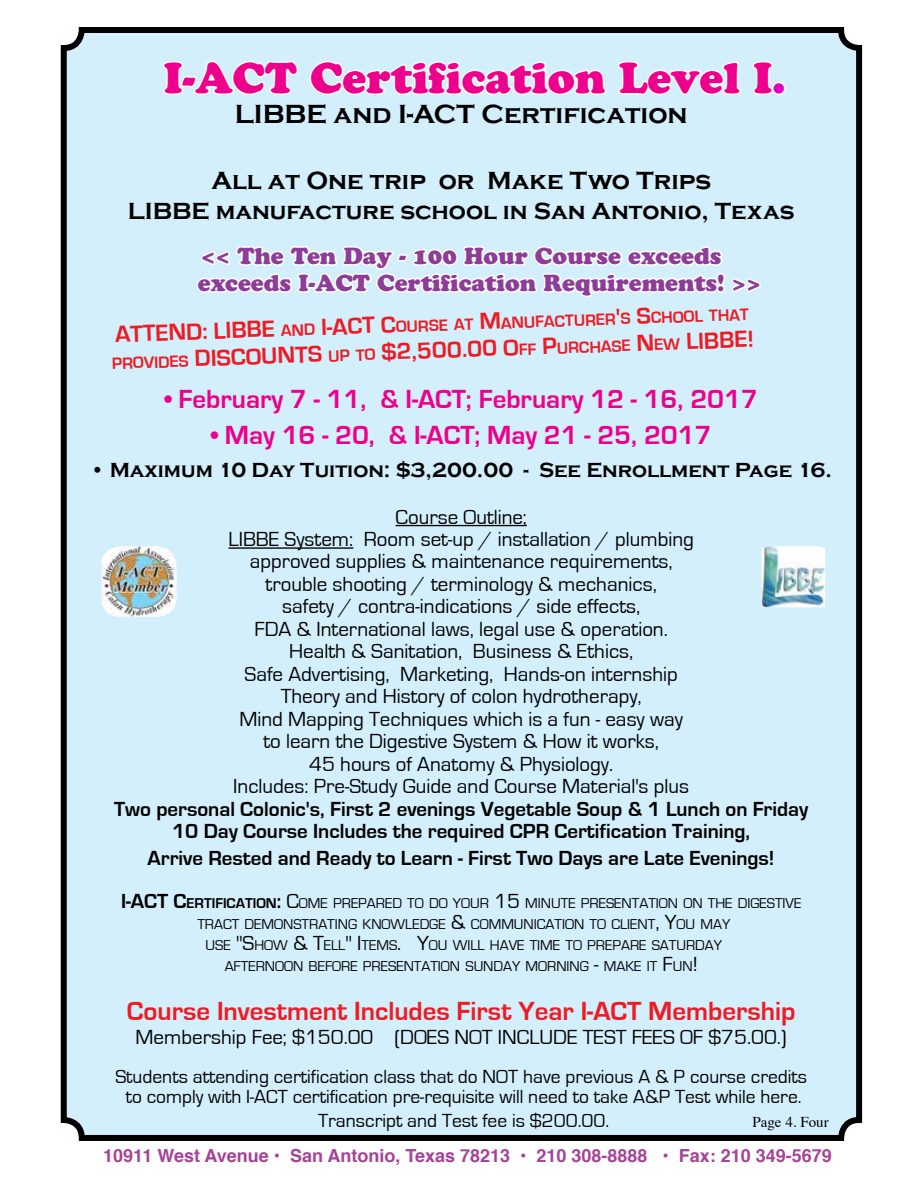
<style>
.page{position:relative;width:918px;height:1188px;background:#fff}
.page>*{position:absolute;margin:0;border:0;box-sizing:border-box;transform-origin:0 0}
.t1{font:42.9px "Cooper Black Std";color:#ec008c}
.t2{font:700 27px "Eurostile";color:#ec008c}
.t3{font:700 27px "Eurostile";color:#ed1c24}
.t4{font:700 27px "Copperplate Gothic";color:#000}
.t5{font:700 25.5px "Copperplate Gothic";color:#000}
.t6{font:700 24px "Copperplate Gothic";color:#000}
.t7{font:700 24px "Eurostile";color:#ed1c24}
.t8{font:23.1px/27px "Cooper Black Std";color:#8d3d97}
.t9{font:21px/22.5px "Eurostile";color:#000;text-align:center}
.t10{font:700 21px/22.5px "Eurostile";color:#000;text-align:center}
.t11{font:700 21px "Copperplate Gothic";color:#000}
.t12{font:19.5px/19.5px "Eurostile";color:#000;text-align:center}
.t13{font:700 18px "Helvetica";color:#a54399}
.t14{font:700 16.8px/27px "Eurostile";color:#ed1c24}
.t15{font:15px "Times";color:#000}
.t16{font:14.7px/21px "Eurostile";color:#000;text-align:center}
.s1{color:#dd00ba}
.s2{font-size:24px}
.s3{font-size:16.8px}
.s4{font-weight:700;font-size:21px}
.s5{font-weight:700}
.s6{font-size:21px}
</style>
<div class="page">
<div style="left:64px;top:30px;width:795px;height:1108px;background:#d4effc;border-radius:18px"></div>
<hr style="left:396px;top:525px;width:131px;height:1px;background:#000">
<hr style="left:229px;top:547px;width:124px;height:2px;background:#000">
<div style="left:772px;top:82px;width:14px;height:13px;border:3px solid #fff;border-radius:50%"></div>
<svg style="left:163px;top:60px;width:612px;height:237px"></svg>
<div style="left:61px;top:27px;width:801px;height:1114px;border:6px solid #000;border-radius:18px"></div>
<img style="left:102px;top:546px;width:75px;height:71px">
<img style="left:762px;top:546px;width:63px;height:61px">
<h1 class="t1" style="left:164px;top:52px;width:623px">I-ACT Certification Level I<span class="s1">.</span></h1>
<p class="t4" style="left:235px;top:99px;width:454px">LIBBE and I-ACT Certification</p>
<p class="t5" style="left:211px;top:166px;width:501px">All at One trip or Make Two Trips</p>
<p class="t6" style="left:128px;top:198px;width:668px">LIBBE manufacture school in San Antonio, Texas</p>
<p class="t8" style="left:198px;top:242px;width:565px">&lt;&lt; The Ten Day - 100 Hour Course exceeds exceeds I-ACT Certification Requirements! &gt;&gt;</p>
<p class="t14" style="left:111px;top:324px;width:639px;rotate:-2deg"><span class="s2">ATTEND : LIBBE</span> AND <span class="s2">I-AC T C</span>OURSE AT <span class="s2">M</span>ANUFACTURER<span class="s2">'</span>S <span class="s2">S</span>CHOOL THAT<br>PROVI DES <span class="s2">DISCOUN</span></p>
<p class="t7" style="left:295px;top:342px;width:461px;rotate:-2deg">TS <span class="s3">UP TO</span> $2,500.00 O<span class="s3">FF</span> P<span class="s3">URCHASE</span> N<span class="s3">EW</span> LIBBE!</p>
<p class="t2" style="left:164px;top:384px;width:595px">• February 7 - 11, &amp; I-ACT; February 12 - 16, 2017</p>
<p class="t2" style="left:211px;top:420px;width:503px">• May 16 - 20, &amp; I-ACT; May 21 - 25, 2017</p>
<p class="t11" style="left:90px;top:458px;width:743px">• Maximum 10 Day Tuition: $3,200.00 - See Enrollment Page 16.</p>
<p class="t9" style="left:229px;top:506px;width:467px">Course Outline;<br>LIBBE System: Room set-up / installation / plumbing approved supplies &amp; maintenance requirements, trouble shooting / terminology &amp; mechanics,<br>safety / contra-indications / side effects,<br>FDA &amp; International laws, legal use &amp; operation.<br>Health &amp; Sanitation, Business &amp; Ethics,<br>Safe Advertising, Marketing, Hands-on internship Theory and History of colon hydrotherapy,<br>Mind Mapping Techniques which is a fun - easy way to learn the Digestive System &amp; How it works,<br>45 hours of Anatomy &amp; Physiology.<br>Includes: Pre-Study Guide and Course Material's plus</p>
<p class="t10" style="left:114px;top:798px;width:696px">Two personal Colonic's, First 2 evenings Vegetable Soup &amp; 1 Lunch on Friday<br>10 Day Course Includes the required CPR Certification Training,</p>
<p class="t10" style="left:148px;top:848px;width:629px">Arrive Rested and Ready to Learn - First Two Days are Late Evenings!</p>
<p class="t16" style="left:121px;top:892px;width:682px"><span class="s4">I-ACT C</span><span class="s5">ERTI FICATION</span><span class="s4">:</span> <span class="s6">C</span>OME PREPARED TO DO YOUR <span class="s6">15</span> MINUTE PRESENTATION ON THE DIGESTIVE TRACT DEMONSTRATING KNOWLEDGE <span class="s6">&amp;</span> COMMUNICATION TO CLIENT<span class="s6">, Y</span>OU MAY<br>USE <span class="s6">"S</span>HOW <span class="s6">&amp; T</span>ELL<span class="s6">" I</span>TEMS<span class="s6">. Y</span>OU WILL HAVE TIME TO PREPARE SATURDAY<br>AFTERNOON BEFORE PRESENTATION SUNDAY MORNING <span class="s6">-</span> MAKE IT <span class="s6">F</span>UN<span class="s6">!</span></p>
<p class="t3" style="left:127px;top:996px;width:670px">Course Investment Includes First Year I-ACT Membership</p>
<p class="t9" style="left:136px;top:1026px;width:653px">Membership Fee; $150.00 (DOES NOT INCLUDE TEST FEES OF $75.00.)</p>
<p class="t12" style="left:115px;top:1067px;width:693px">Students attending certification class that do NOT have previous A &amp; P course credits to comply with I-ACT certification pre-requisite will need to take A&amp;P Test while here.</p>
<p class="t12" style="left:318px;top:1111px;width:292px">Transcript and Test fee is $200.00.</p>
<p class="t15" style="left:752px;top:1108px;width:78px">Page 4. Four</p>
<p class="t13" style="left:103px;top:1141px;width:730px">10911 West Avenue • San Antonio, Texas 78213 • 210 308-8888 • Fax: 210 349-5679</p>
</div>
